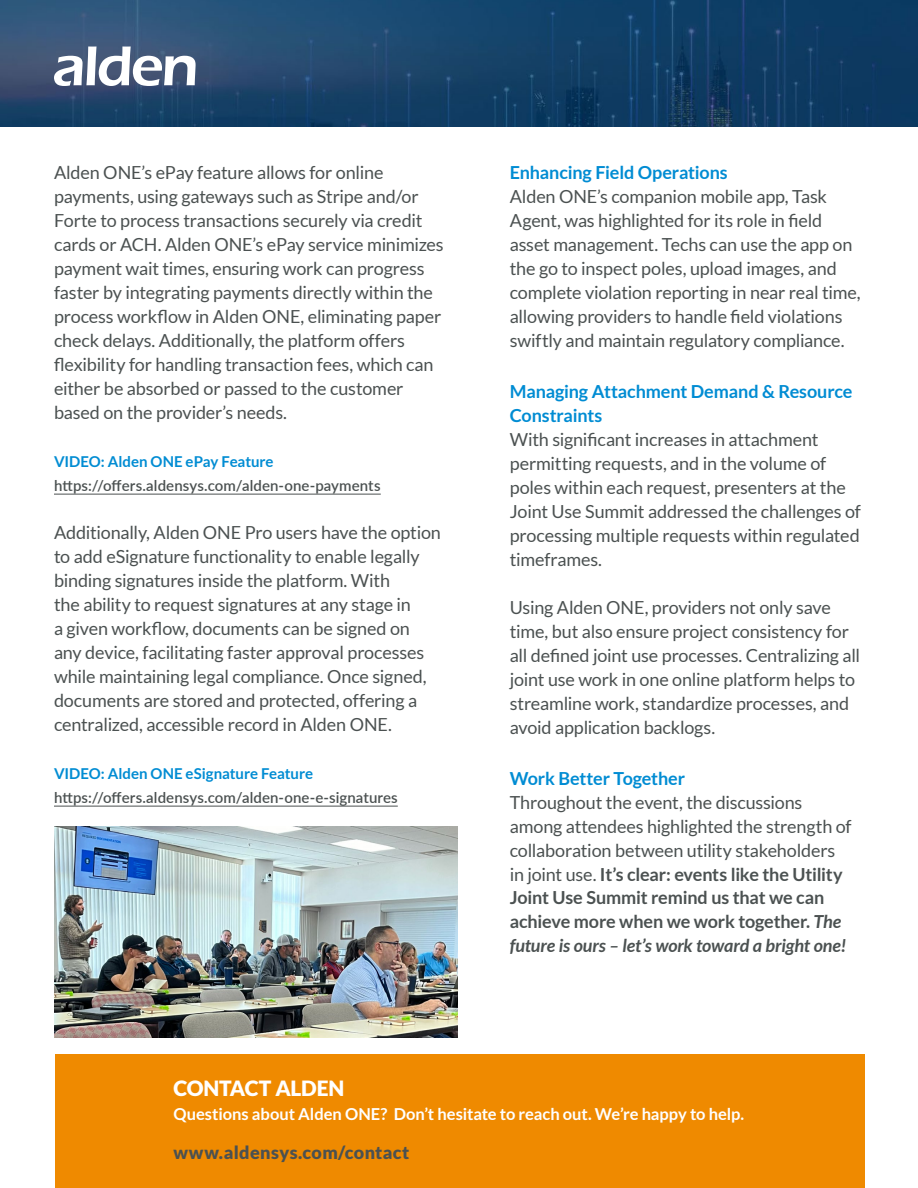
<style>
.page{position:relative;width:918px;height:1188px;background:#fff}
.page>*{position:absolute;margin:0;border:0;box-sizing:border-box;transform-origin:0 0}
.t1{font:900 21px "Lato";letter-spacing:-.01em;color:#fff}
.t2{font:18px/24px "Lato";letter-spacing:-.01em;color:#4b5151}
.t3{font:700 18px/24px "Lato";letter-spacing:-.01em;color:#008cd3}
.t4{font:900 18px "Lato";letter-spacing:.02em;color:#4b5151}
.t5{font:700 16.5px "Lato";color:#fff}
.t6{font:600 15px "Lato";letter-spacing:.01em;color:#4b5151}
.t7{font:700 15px "Lato";color:#008cd3}
.s1{font-weight:700}
.s2{font-weight:700;font-style:italic}
</style>
<div class="page">
<img style="left:0;top:0;width:918px;height:126px">
<svg style="left:54px;top:46px;width:142px;height:40px"></svg>
<div style="left:55px;top:1055px;width:810px;height:133px;background:#ef8a00"></div>
<hr style="left:54px;top:494px;width:327px;height:1px;background:#4b5151">
<hr style="left:54px;top:806px;width:344px;height:1px;background:#4b5151">
<img style="left:54px;top:827px;width:404px;height:211px">
<p class="t2" style="left:54px;top:160px;width:391px">Alden ONE’s ePay feature allows for online payments, using gateways such as Stripe and/or Forte to process transactions securely via credit cards or ACH. Alden ONE’s ePay service minimizes payment wait times, ensuring work can progress faster by integrating payments directly within the process workflow in Alden ONE, eliminating paper check delays. Additionally, the platform offers flexibility for handling transaction fees, which can either be absorbed or passed to the customer based on the provider’s needs.</p>
<p class="t7" style="left:54px;top:453px;width:221px">VIDEO: Alden ONE ePay Feature</p>
<p class="t6" style="left:54px;top:474px;width:328px">https://offers.aldensys.com/alden-one-payments</p>
<p class="t2" style="left:54px;top:520px;width:388px">Additionally, Alden ONE Pro users have the option to add eSignature functionality to enable legally binding signatures inside the platform. With<br>the ability to request signatures at any stage in<br>a given workflow, documents can be signed on any device, facilitating faster approval processes while maintaining legal compliance. Once signed, documents are stored and protected, offering a centralized, accessible record in Alden ONE.</p>
<p class="t7" style="left:54px;top:765px;width:261px">VIDEO: Alden ONE eSignature Feature</p>
<p class="t6" style="left:54px;top:786px;width:345px">https://offers.aldensys.com/alden-one-e-signatures</p>
<p class="t3" style="left:510px;top:160px;width:219px">Enhancing Field Operations</p>
<p class="t2" style="left:510px;top:184px;width:352px">Alden ONE’s companion mobile app, Task Agent, was highlighted for its role in field asset management. Techs can use the app on the go to inspect poles, upload images, and complete violation reporting in near real time, allowing providers to handle field violations swiftly and maintain regulatory compliance.</p>
<p class="t3" style="left:510px;top:379px;width:344px">Managing Attachment Demand &amp; Resource<br>Constraints</p>
<p class="t2" style="left:510px;top:427px;width:353px">With significant increases in attachment permitting requests, and in the volume of poles within each request, presenters at the Joint Use Summit addressed the challenges of processing multiple requests within regulated timeframes.</p>
<p class="t2" style="left:510px;top:595px;width:352px">Using Alden ONE, providers not only save time, but also ensure project consistency for all defined joint use processes. Centralizing all joint use work in one online platform helps to streamline work, standardize processes, and avoid application backlogs.</p>
<p class="t3" style="left:510px;top:766px;width:177px">Work Better Together</p>
<p class="t2" style="left:510px;top:790px;width:343px">Throughout the event, the discussions among attendees highlighted the strength of collaboration between utility stakeholders in joint use. <span class="s1">It’s clear: events like the Utility Joint Use Summit remind us that we can achieve more when we work together.</span> <span class="s2">The future is ours – let’s work toward a bright one!</span></p>
<p class="t1" style="left:173px;top:1076px;width:173px">CONTACT ALDEN</p>
<p class="t5" style="left:173px;top:1104px;width:572px">Questions about Alden ONE? Don’t hesitate to reach out. We’re happy to help.</p>
<p class="t4" style="left:173px;top:1142px;width:238px">www.aldensys.com/contact</p>
</div>
